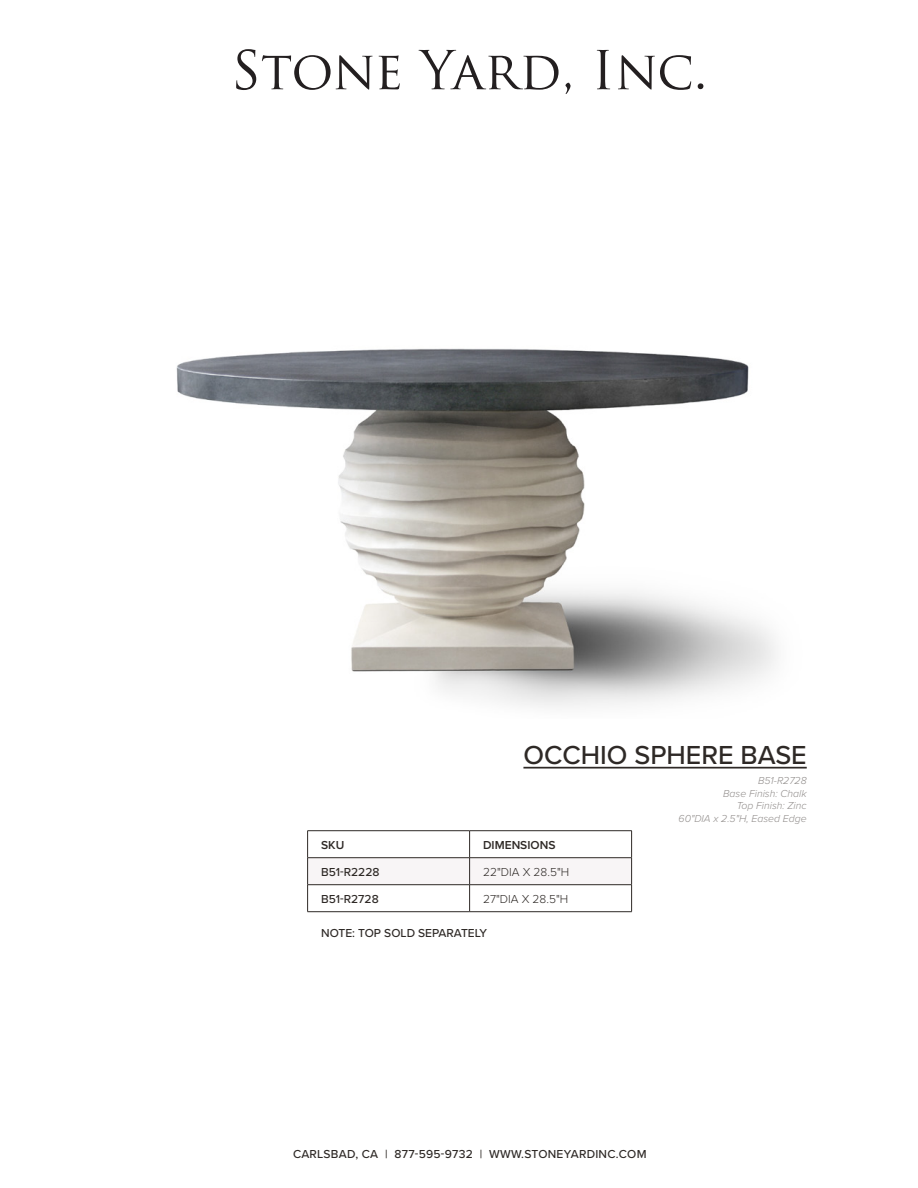
<style>
.page{position:relative;width:918px;height:1188px;background:#fff}
.page>*{position:absolute;margin:0;border:0;box-sizing:border-box;transform-origin:0 0}
.t1{font:500 27px "Proxima Nova";color:#2e2926}
.t2{font:500 12px "Proxima Nova";letter-spacing:.02em;color:#2e2926}
.t3{font:500 12px "Proxima Nova";color:#2e2926}
.t4{font:300 12px "Proxima Nova";color:#2e2926}
.t5{font:600 12px "Proxima Nova";color:#2e2926}
.t6{font:italic 300 10.5px/12.6px "Proxima Nova";color:#908c8a;text-align:right}
</style>
<div class="page">
<svg style="left:236px;top:49px;width:20px;height:41px"></svg>
<svg style="left:262px;top:55px;width:111px;height:35px"></svg>
<svg style="left:379px;top:55px;width:21px;height:34px"></svg>
<svg style="left:419px;top:50px;width:140px;height:40px"></svg>
<svg style="left:565px;top:83px;width:6px;height:11px"></svg>
<svg style="left:597px;top:50px;width:13px;height:39px"></svg>
<svg style="left:618px;top:55px;width:73px;height:35px"></svg>
<svg style="left:698px;top:83px;width:5px;height:6px"></svg>
<img style="left:176px;top:348px;width:600px;height:359px">
<hr style="left:523px;top:767px;width:284px;height:2px;background:#2e2926">
<hr style="left:307px;top:830px;width:163px;height:1px;background:#2e2926">
<hr style="left:470px;top:830px;width:162px;height:1px;background:#2e2926">
<svg style="left:307px;top:831px;width:325px;height:80px"></svg>
<hr style="left:307px;top:911px;width:163px;height:1px;background:#2e2926">
<hr style="left:470px;top:911px;width:162px;height:1px;background:#2e2926">
<h1 class="t1" style="left:523px;top:734px;width:285px">OCCHIO SPHERE BASE</h1>
<p class="t5" style="left:321px;top:836px;width:25px">SKU</p>
<p class="t5" style="left:483px;top:836px;width:74px">DIMENSIONS</p>
<p class="t3" style="left:321px;top:863px;width:60px">B51-R2228</p>
<p class="t4" style="left:483px;top:863px;width:88px">22"DIA X 28.5"H</p>
<p class="t3" style="left:321px;top:890px;width:59px">B51-R2728</p>
<p class="t4" style="left:483px;top:890px;width:87px">27"DIA X 28.5"H</p>
<p class="t3" style="left:321px;top:924px;width:167px">NOTE: TOP SOLD SEPARATELY</p>
<p class="t6" style="left:679px;top:774px;width:130px">B51-R2728<br>Base Finish: Chalk<br>Top Finish: Zinc<br>60"DIA x 2.5"H, Eased Edge</p>
<p class="t2" style="left:293px;top:1145px;width:355px">CARLSBAD, CA | 877-595-9732 | WWW.STONEYARDINC.COM</p>
</div>
